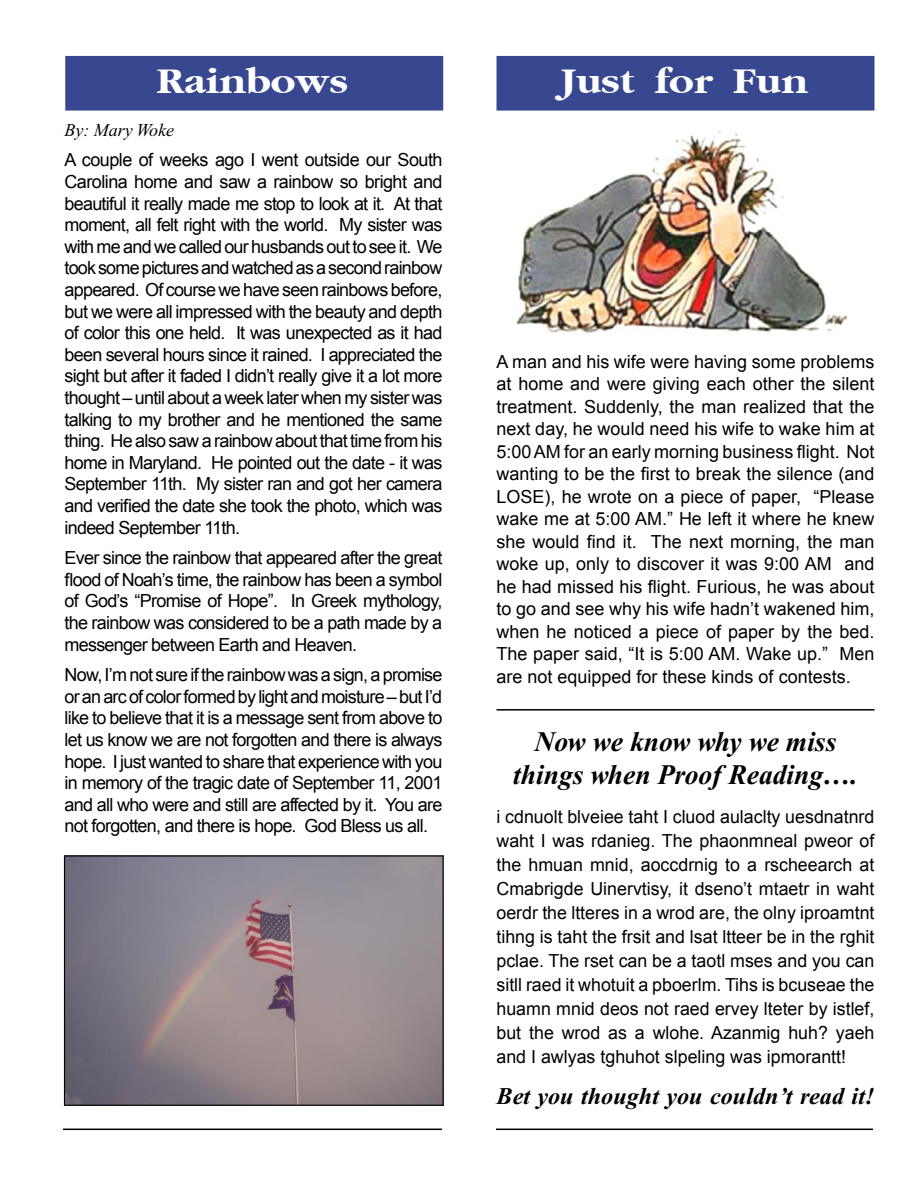
<style>
.page{position:relative;width:918px;height:1188px;background:#fff}
.page>*{position:absolute;margin:0;border:0;box-sizing:border-box;transform-origin:0 0}
.t1{font:700 37.5px "Gatineau";color:#fff;scale:1.1 1}
.t2{font:italic 700 28.35px/32.4px "Times New Roman";color:#000;text-align:center}
.t3{font:italic 700 24px "Times New Roman";color:#000}
.t4{font:18px/21.6px "Arial";letter-spacing:-.04em;color:#000;text-align:justify}
.t5{font:italic 18px "Times New Roman";color:#000}
</style>
<div class="page">
<div style="left:498px;top:57px;width:375px;height:52px;background:#384890"></div>
<div style="left:496px;top:56px;width:378px;height:55px;border:2px solid #384890"></div>
<div style="left:66px;top:57px;width:376px;height:52px;background:#384890"></div>
<div style="left:65px;top:56px;width:378px;height:55px;border:2px solid #384890"></div>
<hr style="left:63px;top:1129px;width:810px;height:1px;background:#000">
<div style="left:442px;top:1121px;width:53px;height:17px;background:#fff"></div>
<img style="left:66px;top:857px;width:376px;height:247px">
<div style="left:64px;top:855px;width:380px;height:251px;border:1px solid #000"></div>
<img style="left:516px;top:130px;width:332px;height:203px">
<hr style="left:496px;top:709px;width:378px;height:2px;background:#000">
<p class="t1" style="left:157px;top:61px;width:176px">Rainbows</p>
<p class="t1" style="left:560px;top:61px;width:227px">Just for Fun</p>
<p class="t5" style="left:64px;top:120px;width:111px">By: Mary Woke</p>
<p class="t4" style="left:64px;top:149px;width:380px">A couple of weeks ago I went outside our South Carolina home and saw a rainbow so bright and beautiful it really made me stop to look at it. At that moment, all felt right with the world. My sister was with me and we called our husbands out to see it. We took some pictures and watched as a second rainbow appeared. Of course we have seen rainbows before, but we were all impressed with the beauty and depth of color this one held. It was unexpected as it had been several hours since it rained. I appreciated the sight but after it faded I didn’t really give it a lot more thought – until about a week later when my sister was talking to my brother and he mentioned the same thing. He also saw a rainbow about that time from his home in Maryland. He pointed out the date - it was September 11th. My sister ran and got her camera and verified the date she took the photo, which was indeed September 11th.</p>
<p class="t4" style="left:64px;top:547px;width:379px">Ever since the rainbow that appeared after the great flood of Noah’s time, the rainbow has been a symbol of God’s “Promise of Hope”. In Greek mythology, the rainbow was considered to be a path made by a messenger between Earth and Heaven.</p>
<p class="t4" style="left:64px;top:664px;width:380px">Now, I’m not sure if the rainbow was a sign, a promise or an arc of color formed by light and moisture – but I’d like to believe that it is a message sent from above to let us know we are not forgotten and there is always hope. I just wanted to share that experience with you in memory of the tragic date of September 11, 2001 and all who were and still are affected by it. You are not forgotten, and there is hope. God Bless us all.</p>
<p class="t4" style="left:496px;top:350px;width:379px;line-height:22.5px">A man and his wife were having some problems at home and were giving each other the silent treatment. Suddenly, the man realized that the next day, he would need his wife to wake him at 5:00 AM for an early morning business flight. Not wanting to be the first to break the silence (and LOSE), he wrote on a piece of paper, “Please wake me at 5:00 AM.” He left it where he knew she would find it. The next morning, the man woke up, only to discover it was 9:00 AM and he had missed his flight. Furious, he was about to go and see why his wife hadn’t wakened him, when he noticed a piece of paper by the bed.<br>The paper said, “It is 5:00 AM. Wake up.” Men are not equipped for these kinds of contests.</p>
<p class="t2" style="left:513px;top:726px;width:346px">Now we know why we miss things when Proof Reading….</p>
<p class="t4" style="left:496px;top:805px;width:380px;line-height:24px">i cdnuolt blveiee taht I cluod aulaclty uesdnatnrd waht I was rdanieg. The phaonmneal pweor of the hmuan mnid, aoccdrnig to a rscheearch at Cmabrigde Uinervtisy, it dseno’t mtaetr in waht oerdr the ltteres in a wrod are, the olny iproamtnt tihng is taht the frsit and lsat ltteer be in the rghit pclae. The rset can be a taotl mses and you can sitll raed it whotuit a pboerlm. Tihs is bcuseae the huamn mnid deos not raed ervey lteter by istlef, but the wrod as a wlohe. Azanmig huh? yaeh and I awlyas tghuhot slpeling was ipmorantt!</p>
<p class="t3" style="left:496px;top:1083px;width:380px">Bet you thought you couldn’t read it!</p>
</div>
